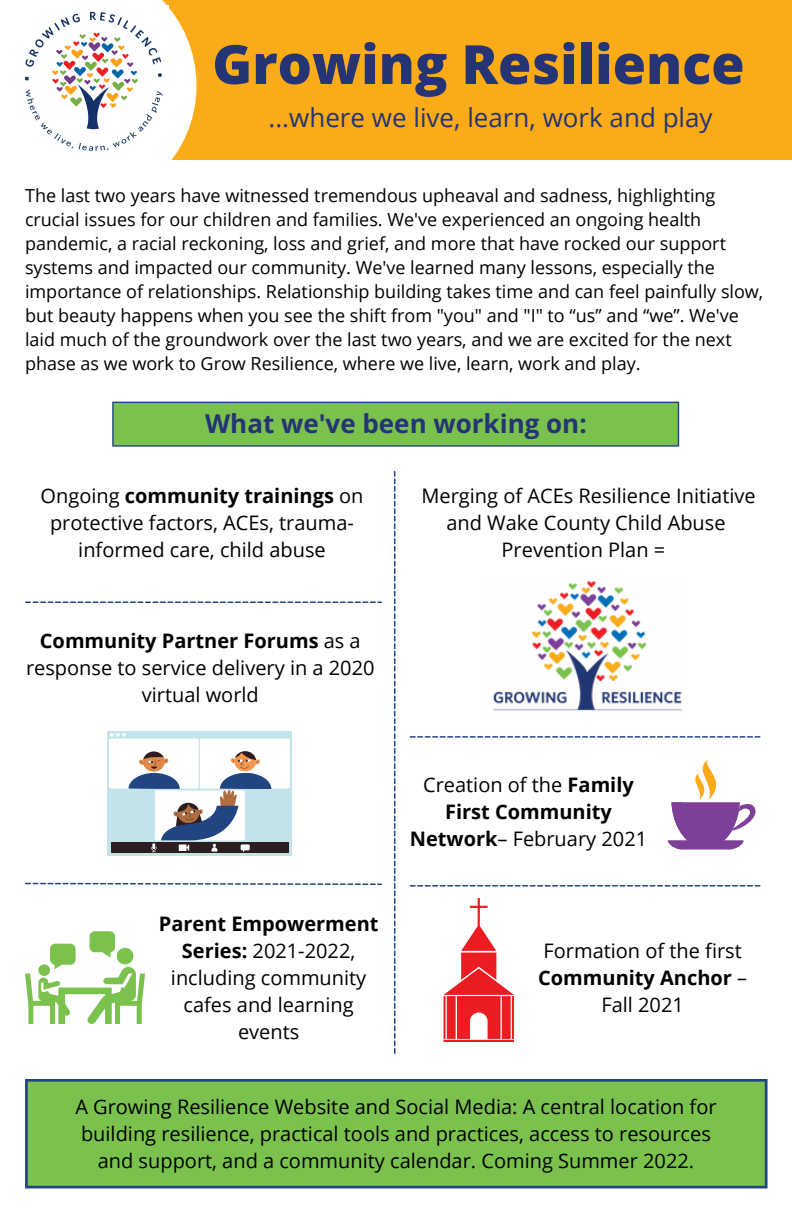
<style>
.page{position:relative;width:792px;height:1224px;background:#fff}
.page>*{position:absolute;margin:0;border:0;box-sizing:border-box;transform-origin:0 0}
.t1{font:800 54px "Open Sans";color:#243474}
.t2{font:26px "Open Sans";color:#243474}
.t3{font:700 26px "Open Sans";color:#243474}
.t4{font:20px/27px "Open Sans";color:#000;text-align:center}
.t5{font:700 20px/27px "Open Sans";color:#000;text-align:center}
.t6{font:18px/24px "Open Sans";color:#000}
.s1{font-weight:700}
.s2{font-weight:400}
</style>
<div class="page">
<div style="left:0;top:0;width:792px;height:160px;background:#fbab17"></div>
<svg style="left:25px;top:1079px;width:743px;height:109px;fill:#7ac14d"></svg>
<div style="left:55px;top:1109px;width:683px;height:50px;background:#7ac14d"></div>
<svg style="left:112px;top:402px;width:567px;height:45px"></svg>
<div style="left:128px;top:417px;width:535px;height:14px;background:#7ac14d"></div>
<svg style="left:0;top:0;width:196px;height:160px;fill:#fff"></svg>
<img style="left:23px;top:5px;width:145px;height:155px">
<svg style="left:394px;top:471px;width:1px;height:583px"></svg>
<svg style="left:25px;top:602px;width:357px;height:1px"></svg>
<svg style="left:410px;top:885px;width:350px;height:2px"></svg>
<img style="left:492px;top:580px;width:191px;height:131px">
<svg style="left:668px;top:760px;width:88px;height:89px"></svg>
<div style="left:108px;top:731px;width:184px;height:124px;background:#c2e3e9"></div>
<div style="left:111px;top:842px;width:177px;height:11px;background:#2c1e20"></div>
<svg style="left:109px;top:733px;width:181px;height:119px"></svg>
<svg style="left:410px;top:736px;width:350px;height:2px"></svg>
<svg style="left:444px;top:898px;width:70px;height:144px"></svg>
<svg style="left:25px;top:883px;width:357px;height:2px"></svg>
<svg style="left:25px;top:931px;width:120px;height:93px"></svg>
<h1 class="t1" style="left:212px;top:26px;width:534px">Growing Resilience</h1>
<h2 class="t2" style="left:268px;top:99px;width:446px">...where we live, learn, work and play</h2>
<p class="t6" style="left:25px;top:183px;width:740px">The last two years have witnessed tremendous upheaval and sadness, highlighting crucial issues for our children and families. We've experienced an ongoing health pandemic, a racial reckoning, loss and grief, and more that have rocked our support systems and impacted our community. We've learned many lessons, especially the importance of relationships. Relationship building takes time and can feel painfully slow, but beauty happens when you see the shift from "you" and "I" to “us” and “we”. We've laid much of the groundwork over the last two years, and we are excited for the next phase as we work to Grow Resilience, where we live, learn, work and play.</p>
<h2 class="t3" style="left:205px;top:405px;width:383px">What we've been working on:</h2>
<p class="t4" style="left:41px;top:482px;width:324px">Ongoing <span class="s1">community trainings</span> on protective factors, ACEs, trauma&shy;informed care, child abuse</p>
<p class="t4" style="left:26px;top:627px;width:350px"><span class="s1">Community Partner Forums</span> as a response to service delivery in a 2020 virtual world</p>
<p class="t4" style="left:159px;top:910px;width:221px"><span class="s1">Parent Empowerment<br>Series:</span> 2021-2022, including community cafes and learning events</p>
<p class="t4" style="left:422px;top:482px;width:336px">Merging of ACEs Resilience Initiative and Wake County Child Abuse<br>Prevention Plan =</p>
<p class="t5" style="left:410px;top:770px;width:239px"><span class="s2">Creation of the</span> Family<br>First Community<br>Network<span class="s2">– February 2021</span></p>
<p class="t4" style="left:538px;top:937px;width:210px">Formation of the first<br><span class="s1">Community Anchor</span> –<br>Fall 2021</p>
<p class="t4" style="left:75px;top:1093px;width:643px">A Growing Resilience Website and Social Media: A central location for building resilience, practical tools and practices, access to resources and support, and a community calendar. Coming Summer 2022.</p>
</div>
